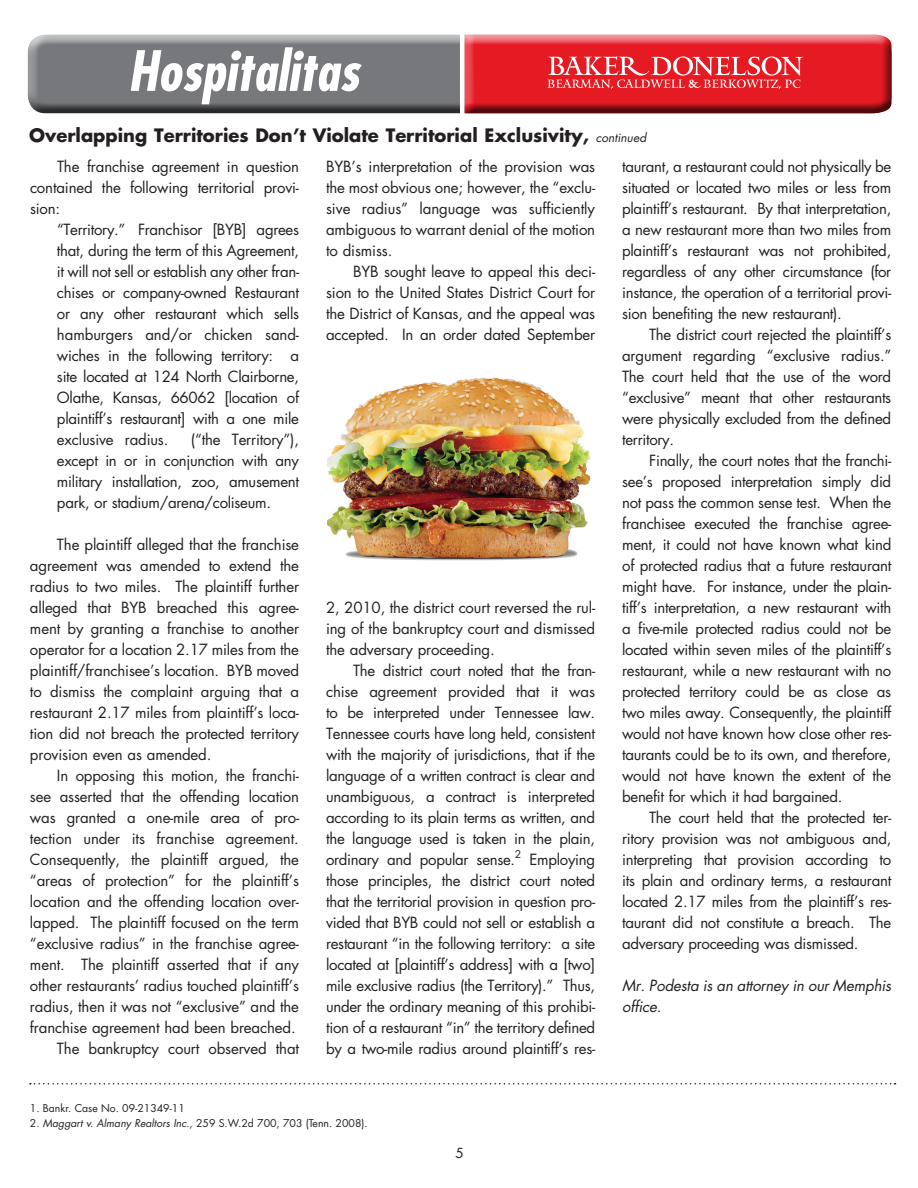
<style>
.page{position:relative;width:918px;height:1188px;background:#fff}
.page>*{position:absolute;margin:0;border:0;box-sizing:border-box;transform-origin:0 0}
.t1{font:italic 700 condensed 54px "Futura";color:#fff}
.t2{font:700 18px "Futura";color:#231f20}
.t3{font:15px/21px "Futura";letter-spacing:-.01em;color:#231f20;text-align:justify}
.t4{font:italic 15px/21px "Futura";letter-spacing:-.01em;color:#231f20}
.t5{font:13.5px "Futura";color:#231f20}
.t6{font:10.5px "Futura";color:#231f20}
.s1{font-weight:400;font-style:italic;font-size:12px}
.s2{font-style:italic}
</style>
<div class="page">
<div style="left:26px;top:33px;width:867px;height:70px;background:#fff;opacity:.75"></div>
<div style="left:26px;top:38px;width:867px;height:77px;background:#231f20;opacity:.75"></div>
<div style="left:461px;top:37px;width:432px;height:78px;background:#a7a0a0"></div>
<hr style="left:460px;top:27px;width:4px;height:98px;background:#fff">
<svg style="left:464px;top:34px;width:428px;height:79px;background:#da343b"></svg>
<img style="left:328px;top:377px;width:263px;height:184px">
<svg style="left:30px;top:1083px;width:866px;height:2px"></svg>
<h1 class="t1" style="left:128px;top:37px;width:233px">Hospitalitas</h1>
<p class="t2" style="left:29px;top:123px;width:619px">Overlapping Territories Don’t Violate Territorial Exclusivity, <span class="s1">continued</span></p>
<p class="t3" style="left:30px;top:157px;width:271px;text-indent:27px">The franchise agreement in question contained the following territorial provi&shy;sion:</p>
<p class="t3" style="left:57px;top:220px;width:244px">“Territory.” Franchisor [BYB] agrees that, during the term of this Agreement, it will not sell or establish any other fran&shy;chises or company-owned Restaurant or any other restaurant which sells hamburgers and/or chicken sand&shy;wiches in the following territory: a site located at 124 North Clairborne, Olathe, Kansas, 66062 [location of plaintiff’s restaurant] with a one mile exclusive radius.</p>
<p class="t3" style="left:326px;top:157px;width:271px">BYB’s interpretation of the provision was the most obvious one; however, the “exclu&shy;sive radius” language was sufficiently ambiguous to warrant denial of the motion to dismiss.</p>
<p class="t3" style="left:326px;top:262px;width:271px;text-indent:27px">BYB sought leave to appeal this deci&shy;sion to the United States District Court for the District of Kansas, and the appeal was accepted. In an order dated September</p>
<p class="t3" style="left:622px;top:157px;width:271px">taurant, a restaurant could not physically be situated or located two miles or less from plaintiff’s restaurant. By that interpretation, a new restaurant more than two miles from plaintiff’s restaurant was not prohibited, regardless of any other circumstance (for instance, the operation of a territorial provi&shy;sion benefiting the new restaurant).</p>
<p class="t3" style="left:622px;top:325px;width:271px;text-indent:27px">The district court rejected the plaintiff’s argument regarding “exclusive radius.” The court held that the use of the word “exclusive” meant that other restaurants were physically excluded from the defined territory.</p>
<p class="t3" style="left:622px;top:451px;width:271px;text-indent:27px">Finally, the court notes that the franchi&shy;see’s proposed interpretation simply did not pass the common sense test. When the franchisee executed the franchise agree&shy;ment, it could not have known what kind of protected radius that a future restaurant might have. For instance, under the plain&shy;tiff’s interpretation, a new restaurant with a five-mile protected radius could not be located within seven miles of the plaintiff’s restaurant, while a new restaurant with no protected territory could be as close as two miles away. Consequently, the plaintiff would not have known how close other res&shy;taurants could be to its own, and therefore, would not have known the extent of the benefit for which it had bargained.</p>
<p class="t3" style="left:622px;top:808px;width:271px;text-indent:27px">The court held that the protected ter&shy;ritory provision was not ambiguous and, interpreting that provision according to its plain and ordinary terms, a restaurant located 2.17 miles from the plaintiff’s res&shy;taurant did not constitute a breach. The adversary proceeding was dismissed.</p>
<p class="t4" style="left:622px;top:975px;width:271px">Mr. Podesta is an attorney in our Memphis office.</p>
<p class="t3" style="left:57px;top:430px;width:244px;text-indent:134px">(“the Territory”), except in or in conjunction with any military installation, zoo, amusement park, or stadium/arena/coliseum.</p>
<p class="t3" style="left:30px;top:535px;width:271px;text-indent:27px">The plaintiff alleged that the franchise agreement was amended to extend the radius to two miles. The plaintiff further alleged that BYB breached this agree&shy;ment by granting a franchise to another operator for a location 2.17 miles from the plaintiff/franchisee’s location. BYB moved to dismiss the complaint arguing that a restaurant 2.17 miles from plaintiff’s loca&shy;tion did not breach the protected territory provision even as amended.</p>
<p class="t3" style="left:30px;top:766px;width:271px;text-align:right">In opposing this motion, the franchi-<br>see asserted that the offending location was granted a one-mile area of pro&shy;tection under its franchise agreement.<br>Consequently, the plaintiff argued, the “areas of protection” for the plaintiff’s location and the offending location over&shy;lapped. The plaintiff focused on the term “exclusive radius” in the franchise agree&shy;ment. The plaintiff asserted that if any other restaurants’ radius touched plaintiff’s radius, then it was not “exclusive” and the franchise agreement had been breached.<br>The bankruptcy court observed that</p>
<p class="t3" style="left:326px;top:598px;width:271px">2, 2010, the district court reversed the rul&shy;ing of the bankruptcy court and dismissed the adversary proceeding.</p>
<p class="t3" style="left:326px;top:661px;width:271px;text-indent:27px">The district court noted that the fran&shy;chise agreement provided that it was to be interpreted under Tennessee law.<br>Tennessee courts have long held, consistent with the majority of jurisdictions, that if the language of a written contract is clear and unambiguous, a contract is interpreted according to its plain terms as written, and the language used is taken in the plain, ordinary and popular sense.</p>
<p class="t6" style="left:515px;top:847px;width:8px">2</p>
<p class="t3" style="left:326px;top:850px;width:271px;text-indent:203px">Employing those principles, the district court noted that the territorial provision in question pro&shy;vided that BYB could not sell or establish a restaurant “in the following territory: a site located at [plaintiff’s address] with a [two] mile exclusive radius (the Territory).” Thus, under the ordinary meaning of this prohibi&shy;tion of a restaurant “in” the territory defined by a two-mile radius around plaintiff’s res-</p>
<p class="t6" style="left:30px;top:1101px;width:156px">1. Bankr. Case No. 09-21349-11</p>
<p class="t6" style="left:30px;top:1116px;width:339px">2. <span class="s2">Maggart v. Almany Realtors Inc.</span>, 259 S.W.2d 700, 703 (Tenn. 2008).</p>
<p class="t5" style="left:455px;top:1144px;width:10px">5</p>
</div>
